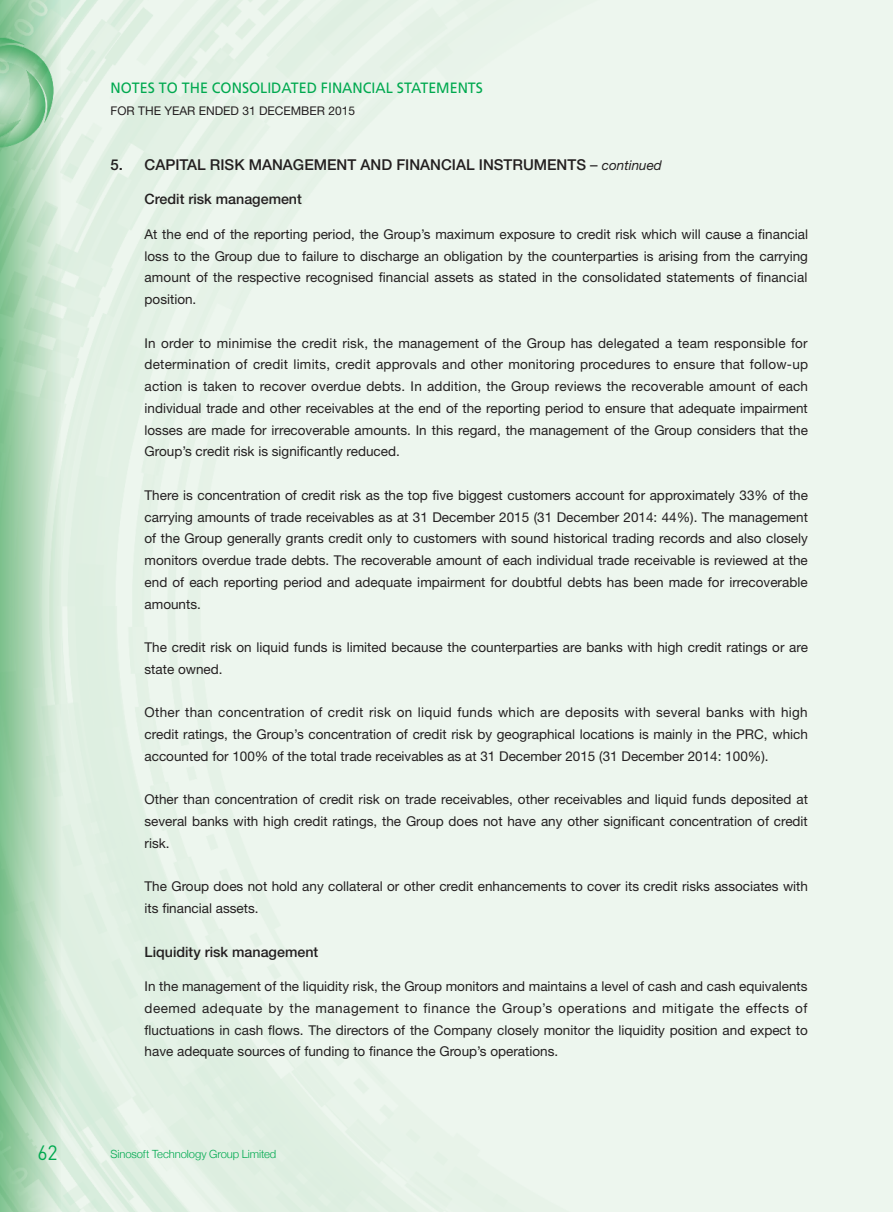
<style>
.page{position:relative;width:893px;height:1212px;background:#fff}
.page>*{position:absolute;margin:0;border:0;box-sizing:border-box;transform-origin:0 0}
.t1{font:20.4px "DIN";color:#00a94f;scale:.95 1}
.t2{font:500 15px "Helvetica Neue LT Std";color:#231f20}
.t3{font:15px "Frutiger LT Std";color:#00a94f;scale:.95 1}
.t4{font:500 14.25px "Helvetica Neue LT Std";color:#231f20}
.t5{font:13.5px/21.8px "Helvetica Neue LT Std";color:#231f20;text-align:justify}
.t6{font:12px "Helvetica Neue LT Std";color:#231f20}
.t7{font:300 11.25px "Helvetica Neue";letter-spacing:-.01em;color:#00a94f}
.s1{font-weight:400}
.s2{font-weight:400;font-style:italic;font-size:13.5px}
</style>
<div class="page">
<img style="left:0;top:0;width:892px;height:1212px">
<h1 class="t1" style="left:37px;top:1140px;width:23px">62</h1>
<p class="t3" style="left:111px;top:79px;width:394px">NOTES TO TH E CONSOLIDATED FINANCIAL STATEMENTS</p>
<p class="t6" style="left:111px;top:103px;width:246px">FOR THE YEAR ENDED 31 DECEMBER 2015</p>
<p class="t2" style="left:111px;top:155px;width:553px">5. CAPITAL RISK MANAGEMENT AND FINANCIAL INSTRUMENTS <span class="s1">–</span> <span class="s2">continued</span></p>
<p class="t4" style="left:145px;top:191px;width:159px">Credit risk management</p>
<p class="t5" style="left:145px;top:223px;width:665px">At the end of the reporting period, the Group’s maximum exposure to credit risk which will cause a financial loss to the Group due to failure to discharge an obligation by the counterparties is arising from the carrying amount of the respective recognised financial assets as stated in the consolidated statements of financial position.</p>
<p class="t5" style="left:145px;top:332px;width:665px">In order to minimise the credit risk, the management of the Group has delegated a team responsible for determination of credit limits, credit approvals and other monitoring procedures to ensure that follow-up action is taken to recover overdue debts. In addition, the Group reviews the recoverable amount of each individual trade and other receivables at the end of the reporting period to ensure that adequate impairment losses are made for irrecoverable amounts. In this regard, the management of the Group considers that the Group’s credit risk is significantly reduced.</p>
<p class="t5" style="left:145px;top:484px;width:665px">There is concentration of credit risk as the top five biggest customers account for approximately 33% of the carrying amounts of trade receivables as at 31 December 2015 (31 December 2014: 44%). The management of the Group generally grants credit only to customers with sound historical trading records and also closely monitors overdue trade debts. The recoverable amount of each individual trade receivable is reviewed at the end of each reporting period and adequate impairment for doubtful debts has been made for irrecoverable amounts.</p>
<p class="t5" style="left:145px;top:636px;width:665px">The credit risk on liquid funds is limited because the counterparties are banks with high credit ratings or are state owned.</p>
<p class="t5" style="left:145px;top:701px;width:665px">Other than concentration of credit risk on liquid funds which are deposits with several banks with high credit ratings, the Group’s concentration of credit risk by geographical locations is mainly in the PRC, which accounted for 100% of the total trade receivables as at 31 December 2015 (31 December 2014: 100%).</p>
<p class="t5" style="left:145px;top:788px;width:665px">Other than concentration of credit risk on trade receivables, other receivables and liquid funds deposited at several banks with high credit ratings, the Group does not have any other significant concentration of credit risk.</p>
<p class="t5" style="left:145px;top:875px;width:665px">The Group does not hold any collateral or other credit enhancements to cover its credit risks associates with its financial assets.</p>
<p class="t4" style="left:145px;top:943px;width:175px">Liquidity risk management</p>
<p class="t5" style="left:145px;top:975px;width:665px">In the management of the liquidity risk, the Group monitors and maintains a level of cash and cash equivalents deemed adequate by the management to finance the Group’s operations and mitigate the effects of fluctuations in cash flows. The directors of the Company closely monitor the liquidity position and expect to have adequate sources of funding to finance the Group’s operations.</p>
<p class="t7" style="left:111px;top:1145px;width:167px">Sinosoft Technology Group Limited</p>
</div>
